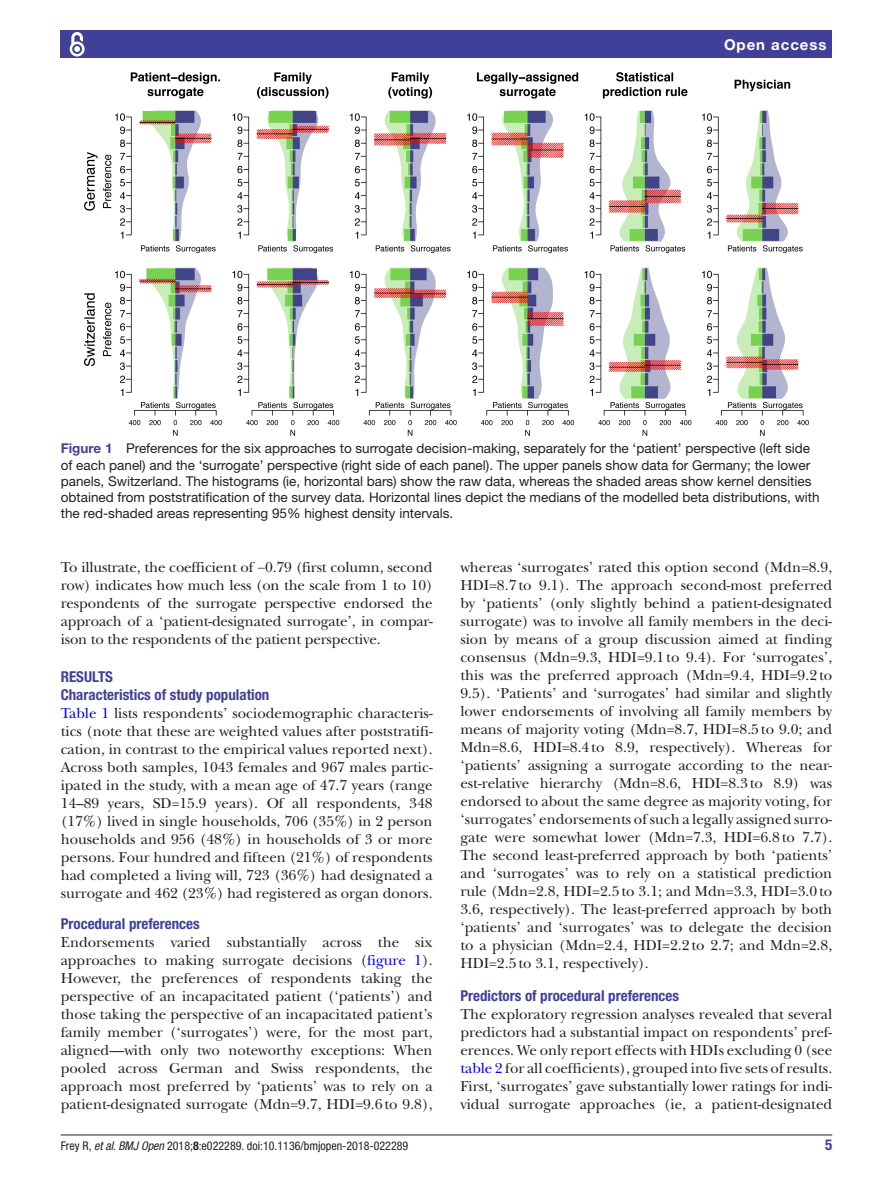
<style>
.page{position:relative;width:893px;height:1191px;background:#fff}
.page>*{position:absolute;margin:0;border:0;box-sizing:border-box;transform-origin:0 0}
.t1{font:15px/18px "New Baskerville";color:#231f20;text-align:justify}
.t2{font:700 condensed 15px/18px "Helvetica Neue LT Std";color:#414099}
.t3{font:700 15px "Helvetica Neue LT Std";letter-spacing:.065em;color:#fff}
.t4{font:13.5px/16.2px "Helvetica Neue LT Std";color:#231f20}
.t5{font:condensed 12px "Helvetica Neue LT Std";color:#231f20}
.s1{font-weight:700;color:#414099}
.s2{color:#00f}
.s3{font-style:italic}
.s4{font-weight:700}
</style>
<div class="page">
<hr style="left:61px;top:1134px;width:771px;height:1px;background:#231f20">
<div style="left:61px;top:31px;width:771px;height:27px;background:#414099"></div>
<svg style="left:69px;top:32px;width:16px;height:25px"></svg>
<img style="left:85px;top:73px;width:723px;height:362px">
<p class="t3" style="left:724px;top:35px;width:104px">Open access</p>
<p class="t4" style="left:61px;top:440px;width:760px"><span class="s1">Figure 1</span> Preferences for the six approaches to surrogate decision-making, separately for the ‘patient’ perspective (left side of each panel) and the ‘surrogate’ perspective (right side of each panel). The upper panels show data for Germany; the lower panels, Switzerland. The histograms (ie, horizontal bars) show the raw data, whereas the shaded areas show kernel densities obtained from poststratification of the survey data. Horizontal lines depict the medians of the modelled beta distributions, with the red-shaded areas representing 95% highest density intervals.</p>
<p class="t1" style="left:61px;top:558px;width:373px">To illustrate, the coefficient of −0.79 (first column, second row) indicates how much less (on the scale from 1 to 10) respondents of the surrogate perspective endorsed the approach of a ‘patient-designated surrogate’, in compar&shy;ison to the respondents of the patient perspective.</p>
<p class="t2" style="left:61px;top:667px;width:210px">Results<br>Characteristics of study population</p>
<p class="t1" style="left:61px;top:704px;width:373px"><span class="s2">Table 1</span> lists respondents’ sociodemographic characteris&shy;tics (note that these are weighted values after poststratifi&shy;cation, in contrast to the empirical values reported next).<br>Across both samples, 1043 females and 967 males partic&shy;ipated in the study, with a mean age of 47.7 years (range 14–89 years, SD=15.9 years). Of all respondents, 348 (17%) lived in single households, 706 (35%) in 2 person households and 956 (48%) in households of 3 or more persons. Four hundred and fifteen (21%) of respondents had completed a living will, 723 (36%) had designated a surrogate and 462 (23%) had registered as organ donors.</p>
<p class="t2" style="left:61px;top:914px;width:141px">Procedural preferences</p>
<p class="t1" style="left:61px;top:933px;width:373px">Endorsements varied substantially across the six approaches to making surrogate decisions (<span class="s2">figure 1</span>).<br>However, the preferences of respondents taking the perspective of an incapacitated patient (‘patients’) and those taking the perspective of an incapacitated patient’s family member (‘surrogates’) were, for the most part, aligned—with only two noteworthy exceptions: When pooled across German and Swiss respondents, the approach most preferred by ‘patients’ was to rely on a patient-designated surrogate (Mdn=9.7, HDI=9.6to 9.8),</p>
<p class="t1" style="left:460px;top:558px;width:373px">whereas ‘surrogates’ rated this option second (Mdn=8.9, HDI=8.7to 9.1). The approach second-most preferred by ‘patients’ (only slightly behind a patient-designated surrogate) was to involve all family members in the deci&shy;sion by means of a group discussion aimed at finding consensus (Mdn=9.3, HDI=9.1to 9.4). For ‘surrogates’, this was the preferred approach (Mdn=9.4, HDI=9.2to 9.5). ‘Patients’ and ‘surrogates’ had similar and slightly lower endorsements of involving all family members by means of majority voting (Mdn=8.7, HDI=8.5to 9.0; and Mdn=8.6, HDI=8.4to 8.9, respectively). Whereas for ‘patients’ assigning a surrogate according to the near&shy;est-relative hierarchy (Mdn=8.6, HDI=8.3to 8.9) was endorsed to about the same degree as majority voting, for ‘surrogates’ endorsements of such a legally assigned surro&shy;gate were somewhat lower (Mdn=7.3, HDI=6.8to 7.7).<br>The second least-preferred approach by both ‘patients’ and ‘surrogates’ was to rely on a statistical prediction rule (Mdn=2.8, HDI=2.5to 3.1; and Mdn=3.3, HDI=3.0to 3.6, respectively). The least-preferred approach by both ‘patients’ and ‘surrogates’ was to delegate the decision to a physician (Mdn=2.4, HDI=2.2to 2.7; and Mdn=2.8, HDI=2.5to 3.1, respectively).</p>
<p class="t2" style="left:460px;top:986px;width:220px">Predictors of procedural preferences</p>
<p class="t1" style="left:460px;top:1005px;width:373px">The exploratory regression analyses revealed that several predictors had a substantial impact on respondents’ pref&shy;erences. We only report effects with HDIs excluding 0 (see <span class="s2">table 2</span> for all coefficients), grouped into five sets of results.<br>First, ‘surrogates’ gave substantially lower ratings for indi&shy;vidual surrogate approaches (ie, a patient-designated</p>
<p class="t5" style="left:61px;top:1138px;width:349px">Frey R, <span class="s3">et al</span>. <span class="s3">BMJ Open</span> 2018;<span class="s4">8</span>:e022289. doi:10.1136/bmjopen-2018-022289</p>
<p class="t2" style="left:825px;top:1135px;width:9px">5</p>
</div>
